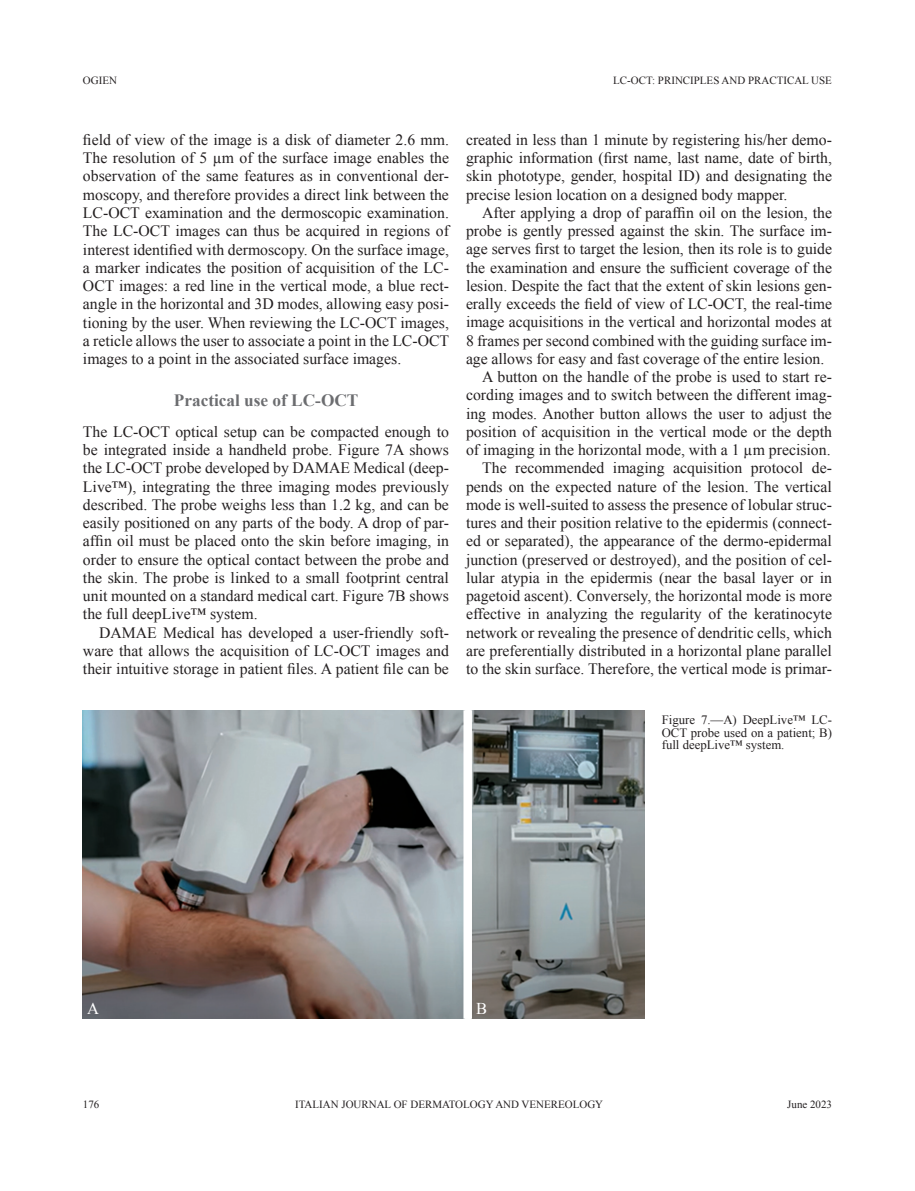
<style>
.page{position:relative;width:915px;height:1191px;background:#fff}
.page>*{position:absolute;margin:0;border:0;box-sizing:border-box;transform-origin:0 0}
.Head1{font:700 17.25px "Times New Roman";color:#6c6d70}
.FIgure_Letters_White{font:16.5px "Times New Roman";color:#fff}
.Paragraph{font:15.75px/18.3px "Times New Roman";color:#231f20;text-align:justify}
.Paragraph_Post_Head{font:15.75px/18.3px "Times New Roman";color:#231f20;text-align:justify}
.Fig_Caption{font:12.75px/12.8px "Times New Roman";color:#231f20;text-align:justify}
.t1{font:10.95px "Times New Roman";color:#231f20}
</style>
<div class="page">
<img style="left:83px;top:710px;width:561px;height:308px">
<div style="left:463px;top:710px;width:9px;height:308px;background:#fff"></div>
<p class="t1" style="left:83px;top:73px;width:36px">OGIEN</p>
<p class="t1" style="left:613px;top:73px;width:220px">LC-OCT: PRINCIPLES AND PRACTICAL USE</p>
<p class="Paragraph_Post_Head" style="left:83px;top:130px;width:367px">field of view of the image is a disk of diameter 2.6 mm.<br>The resolution of 5 µm of the surface image enables the observation of the same features as in conventional der&shy;moscopy, and therefore provides a direct link between the LC-OCT examination and the dermoscopic examination.<br>The LC-OCT images can thus be acquired in regions of interest identified with dermoscopy. On the surface image, a marker indicates the position of acquisition of the LC-OCT images: a red line in the vertical mode, a blue rect&shy;angle in the horizontal and 3D modes, allowing easy posi&shy;tioning by the user. When reviewing the LC-OCT images, a reticle allows the user to associate a point in the LC-OCT images to a point in the associated surface images.</p>
<p class="Head1" style="left:174px;top:389px;width:186px">Practical use of LC-OCT</p>
<p class="Paragraph_Post_Head" style="left:83px;top:422px;width:367px">The LC-OCT optical setup can be compacted enough to be integrated inside a handheld probe. Figure 7A shows the LC-OCT probe developed by DAMAE Medical (deep-Live™), integrating the three imaging modes previously described. The probe weighs less than 1.2 kg, and can be easily positioned on any parts of the body. A drop of par&shy;affin oil must be placed onto the skin before imaging, in order to ensure the optical contact between the probe and the skin. The probe is linked to a small footprint central unit mounted on a standard medical cart. Figure 7B shows the full deepLive™ system.</p>
<p class="Paragraph" style="left:83px;top:623px;width:367px;text-indent:16px">DAMAE Medical has developed a user-friendly soft&shy;ware that allows the acquisition of LC-OCT images and their intuitive storage in patient files. A patient file can be</p>
<p class="Paragraph" style="left:466px;top:130px;width:367px">created in less than 1 minute by registering his/her demo&shy;graphic information (first name, last name, date of birth, skin phototype, gender, hospital ID) and designating the precise lesion location on a designed body mapper.</p>
<p class="Paragraph" style="left:466px;top:203px;width:367px;text-indent:16px">After applying a drop of paraffin oil on the lesion, the probe is gently pressed against the skin. The surface im&shy;age serves first to target the lesion, then its role is to guide the examination and ensure the sufficient coverage of the lesion. Despite the fact that the extent of skin lesions gen&shy;erally exceeds the field of view of LC-OCT, the real-time image acquisitions in the vertical and horizontal modes at 8 frames per second combined with the guiding surface im&shy;age allows for easy and fast coverage of the entire lesion.</p>
<p class="Paragraph" style="left:466px;top:367px;width:367px;text-indent:16px">A button on the handle of the probe is used to start re&shy;cording images and to switch between the different imag&shy;ing modes. Another button allows the user to adjust the position of acquisition in the vertical mode or the depth of imaging in the horizontal mode, with a 1 µm precision.</p>
<p class="Paragraph" style="left:466px;top:459px;width:367px;text-indent:16px">The recommended imaging acquisition protocol de&shy;pends on the expected nature of the lesion. The vertical mode is well-suited to assess the presence of lobular struc&shy;tures and their position relative to the epidermis (connect&shy;ed or separated), the appearance of the dermo-epidermal junction (preserved or destroyed), and the position of cel&shy;lular atypia in the epidermis (near the basal layer or in pagetoid ascent). Conversely, the horizontal mode is more effective in analyzing the regularity of the keratinocyte network or revealing the presence of dendritic cells, which are preferentially distributed in a horizontal plane parallel to the skin surface. Therefore, the vertical mode is primar-</p>
<p class="Fig_Caption" style="left:661px;top:713px;width:172px">Figure 7.—A) DeepLive™ LC-OCT probe used on a patient; B) full deepLive™ system.</p>
<p class="FIgure_Letters_White" style="left:87px;top:997px;width:13px">A</p>
<p class="FIgure_Letters_White" style="left:476px;top:997px;width:13px">B</p>
<p class="t1" style="left:83px;top:1097px;width:18px">176</p>
<p class="t1" style="left:295px;top:1097px;width:309px">Italian Journal of Dermatology and Venereology</p>
<p class="t1" style="left:787px;top:1097px;width:46px">June 2023</p>
</div>
